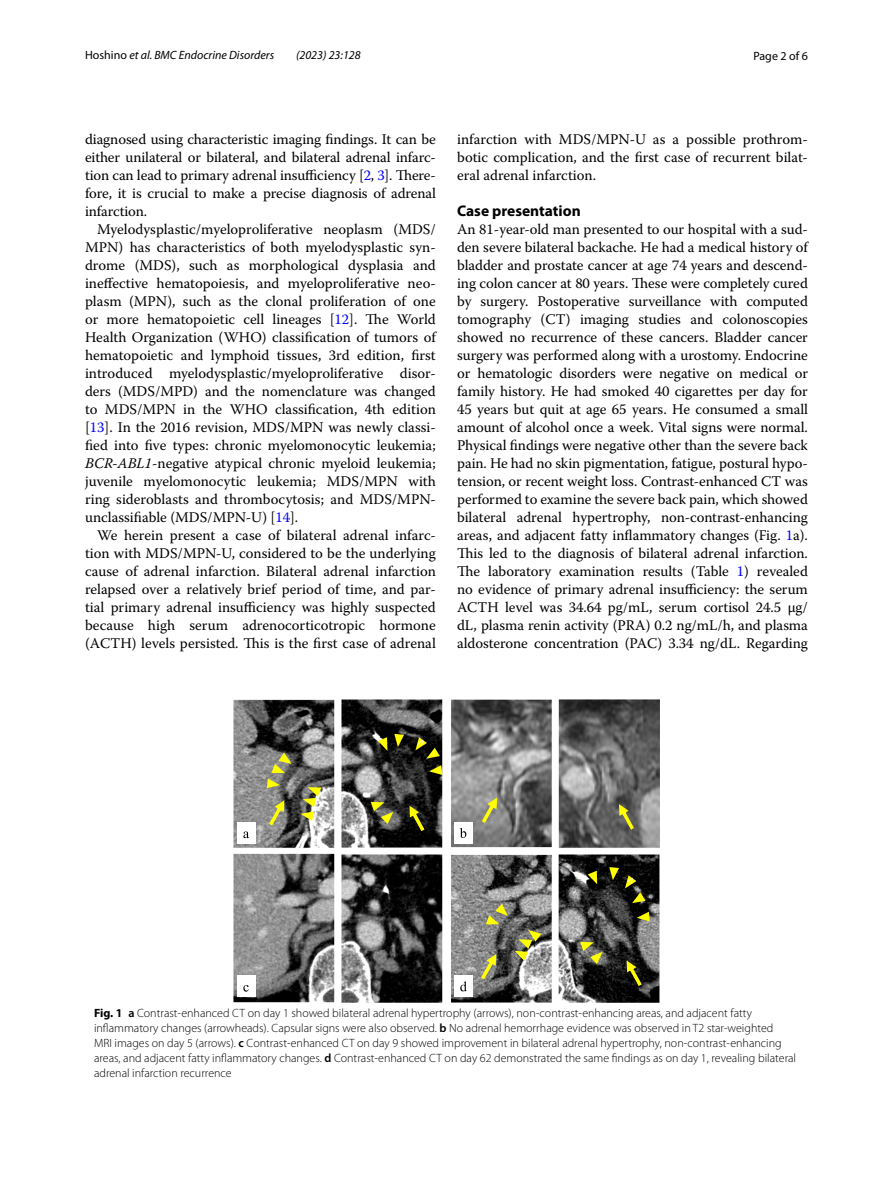
<style>
.page{position:relative;width:893px;height:1187px;background:#fff}
.page>*{position:absolute;margin:0;border:0;box-sizing:border-box;transform-origin:0 0}
.t1{font:700 15.45px "Myriad Pro";color:#000}
.t2{font:14.7px/18px "Warnock Pro";color:#000;text-align:justify}
.t3{font:300 12px/15px "Myriad Pro";color:#000}
.t4{font:italic 12px "Myriad Pro";color:#000}
.t5{font:12px "Myriad Pro";color:#000}
.s1{font-style:normal}
.s2{color:#00f}
.s3{font-style:italic}
.s4{font-weight:700}
.s5{font-weight:600}
</style>
<div class="page">
<img style="left:234px;top:699px;width:425px;height:302px">
<svg style="left:269px;top:800px;width:15px;height:25px"></svg>
<svg style="left:378px;top:737px;width:9px;height:13px"></svg>
<svg style="left:394px;top:733px;width:10px;height:14px"></svg>
<svg style="left:415px;top:737px;width:25px;height:21px"></svg>
<svg style="left:429px;top:765px;width:13px;height:9px"></svg>
<svg style="left:267px;top:752px;width:25px;height:36px"></svg>
<svg style="left:409px;top:805px;width:15px;height:26px"></svg>
<svg style="left:301px;top:787px;width:20px;height:33px"></svg>
<svg style="left:371px;top:801px;width:22px;height:23px"></svg>
<div style="left:237px;top:822px;width:18px;height:21px;background:#fff"></div>
<svg style="left:243px;top:831px;width:6px;height:7px"></svg>
<div style="left:454px;top:822px;width:18px;height:21px;background:#fff"></div>
<svg style="left:460px;top:828px;width:6px;height:9px"></svg>
<svg style="left:482px;top:797px;width:15px;height:25px"></svg>
<svg style="left:619px;top:804px;width:15px;height:25px"></svg>
<div style="left:237px;top:975px;width:18px;height:22px;background:#fff"></div>
<svg style="left:243px;top:985px;width:6px;height:6px"></svg>
<svg style="left:486px;top:903px;width:22px;height:21px"></svg>
<svg style="left:515px;top:929px;width:26px;height:31px"></svg>
<svg style="left:588px;top:870px;width:9px;height:14px"></svg>
<svg style="left:609px;top:867px;width:10px;height:13px"></svg>
<svg style="left:625px;top:875px;width:20px;height:28px"></svg>
<svg style="left:637px;top:911px;width:13px;height:10px"></svg>
<svg style="left:580px;top:941px;width:23px;height:23px"></svg>
<div style="left:454px;top:975px;width:18px;height:21px;background:#fff"></div>
<svg style="left:460px;top:981px;width:7px;height:10px"></svg>
<svg style="left:627px;top:960px;width:15px;height:25px"></svg>
<svg style="left:481px;top:953px;width:15px;height:26px"></svg>
<p class="t4" style="left:85px;top:48px;width:191px"><span class="s1">Hoshino</span> et al. BMC Endocrine Disorders</p>
<p class="t4" style="left:296px;top:48px;width:66px">(2023) 23:128</p>
<p class="t5" style="left:753px;top:48px;width:56px">Page 2 of 6</p>
<p class="t2" style="left:85px;top:130px;width:352px">diagnosed using characteristic imaging findings. It can be either unilateral or bilateral, and bilateral adrenal infarc&shy;tion can lead to primary adrenal insufficiency [<span class="s2">2</span>, <span class="s2">3</span>]. There&shy;fore, it is crucial to make a precise diagnosis of adrenal infarction.</p>
<p class="t2" style="left:85px;top:220px;width:352px;text-indent:12px">Myelodysplastic/myeloproliferative neoplasm (MDS/ MPN) has characteristics of both myelodysplastic syn&shy;drome (MDS), such as morphological dysplasia and ineffective hematopoiesis, and myeloproliferative neo&shy;plasm (MPN), such as the clonal proliferation of one or more hematopoietic cell lineages [<span class="s2">12</span>]. The World Health Organization (WHO) classification of tumors of hematopoietic and lymphoid tissues, 3rd edition, first introduced myelodysplastic/myeloproliferative disor&shy;ders (MDS/MPD) and the nomenclature was changed to MDS/MPN in the WHO classification, 4th edition [<span class="s2">13</span>]. In the 2016 revision, MDS/MPN was newly classi&shy;fied into five types: chronic myelomonocytic leukemia; <span class="s3">BCR-ABL1</span>-negative atypical chronic myeloid leukemia; juvenile myelomonocytic leukemia; MDS/MPN with ring sideroblasts and thrombocytosis; and MDS/MPN&shy;unclassifiable (MDS/MPN-U) [<span class="s2">14</span>].</p>
<p class="t2" style="left:85px;top:526px;width:352px;text-indent:12px">We herein present a case of bilateral adrenal infarc&shy;tion with MDS/MPN-U, considered to be the underlying cause of adrenal infarction. Bilateral adrenal infarction relapsed over a relatively brief period of time, and par&shy;tial primary adrenal insufficiency was highly suspected because high serum adrenocorticotropic hormone (ACTH) levels persisted. This is the first case of adrenal</p>
<p class="t2" style="left:457px;top:130px;width:352px">infarction with MDS/MPN-U as a possible prothrom&shy;botic complication, and the first case of recurrent bilat&shy;eral adrenal infarction.</p>
<p class="t1" style="left:457px;top:200px;width:125px">Case presentation</p>
<p class="t2" style="left:457px;top:220px;width:352px">An 81-year-old man presented to our hospital with a sud&shy;den severe bilateral backache. He had a medical history of bladder and prostate cancer at age 74 years and descend&shy;ing colon cancer at 80 years. These were completely cured by surgery. Postoperative surveillance with computed tomography (CT) imaging studies and colonoscopies showed no recurrence of these cancers. Bladder cancer surgery was performed along with a urostomy. Endocrine or hematologic disorders were negative on medical or family history. He had smoked 40 cigarettes per day for 45 years but quit at age 65 years. He consumed a small amount of alcohol once a week. Vital signs were normal.<br>Physical findings were negative other than the severe back pain. He had no skin pigmentation, fatigue, postural hypo&shy;tension, or recent weight loss. Contrast-enhanced CT was performed to examine the severe back pain, which showed bilateral adrenal hypertrophy, non-contrast-enhancing areas, and adjacent fatty inflammatory changes (Fig. <span class="s2">1</span>a).<br>This led to the diagnosis of bilateral adrenal infarction.<br>The laboratory examination results (Table <span class="s2">1</span>) revealed no evidence of primary adrenal insufficiency: the serum ACTH level was 34.64 pg/mL, serum cortisol 24.5 μg/ dL, plasma renin activity (PRA) 0.2 ng/mL/h, and plasma aldosterone concentration (PAC) 3.34 ng/dL. Regarding</p>
<p class="t3" style="left:94px;top:1005px;width:704px"><span class="s4">Fig. 1</span> <span class="s5">a</span> Contrast-enhanced CT on day 1 showed bilateral adrenal hypertrophy (arrows), non-contrast-enhancing areas, and adjacent fatty inflammatory changes (arrowheads). Capsular signs were also observed. <span class="s5">b</span> No adrenal hemorrhage evidence was observed in T2 star-weighted<br>MRI images on day 5 (arrows). <span class="s5">c</span> Contrast-enhanced CT on day 9 showed improvement in bilateral adrenal hypertrophy, non-contrast-enhancing areas, and adjacent fatty inflammatory changes. <span class="s5">d</span> Contrast-enhanced CT on day 62 demonstrated the same findings as on day 1, revealing bilateral adrenal infarction recurrence</p>
</div>
